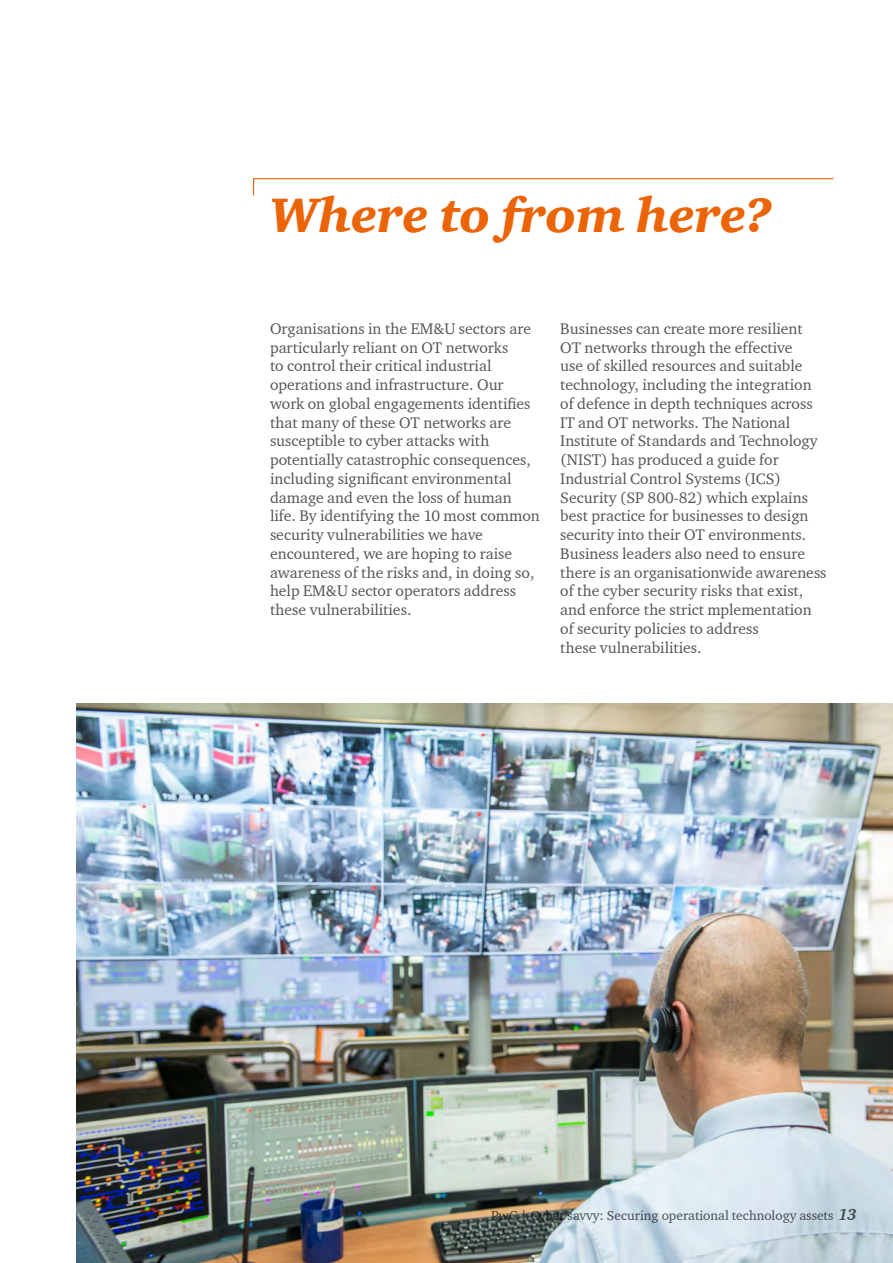
<style>
.page{position:relative;width:893px;height:1263px;background:#fff}
.page>*{position:absolute;margin:0;border:0;box-sizing:border-box;transform-origin:0 0}
.t1{font:49.5px "Charter ITC Blac Ital";color:#ec6408}
.t2{font:15.75px/18.8px "Charter ITC";color:#575756}
.t3{font:13.5px "Charter ITC";color:#575756}
.s1{font-weight:700;font-style:italic;font-size:16.5px}
</style>
<div class="page">
<img style="left:77px;top:703px;width:816px;height:560px">
<svg style="left:253px;top:178px;width:581px;height:18px"></svg>
<h1 class="t1" style="left:270px;top:184px;width:503px">Where to from here?</h1>
<p class="t2" style="left:270px;top:319px;width:271px">Organisations in the EM&amp;U sectors are particularly reliant on OT networks<br>to control their critical industrial operations and infrastructure. Our work on global engagements identifies that many of these OT networks are susceptible to cyber attacks with potentially catastrophic consequences, including significant environmental damage and even the loss of human life. By identifying the 10 most common security vulnerabilities we have encountered, we are hoping to raise awareness of the risks and, in doing so, help EM&amp;U sector operators address these vulnerabilities.</p>
<p class="t2" style="left:560px;top:319px;width:268px">Businesses can create more resilient OT networks through the effective<br>use of skilled resources and suitable technology, including the integration of defence in depth techniques across IT and OT networks. The National Institute of Standards and Technology (NIST) has produced a guide for Industrial Control Systems (ICS)<br>Security (SP 800-82) which explains best practice for businesses to design security into their OT environments.<br>Business leaders also need to ensure there is an organisationwide awareness of the cyber security risks that exist, and enforce the strict mplementation of security policies to address<br>these vulnerabilities.</p>
<p class="t3" style="left:491px;top:1207px;width:367px">PwC | Cyber savvy: Securing operational technology assets <span class="s1">13</span></p>
</div>
